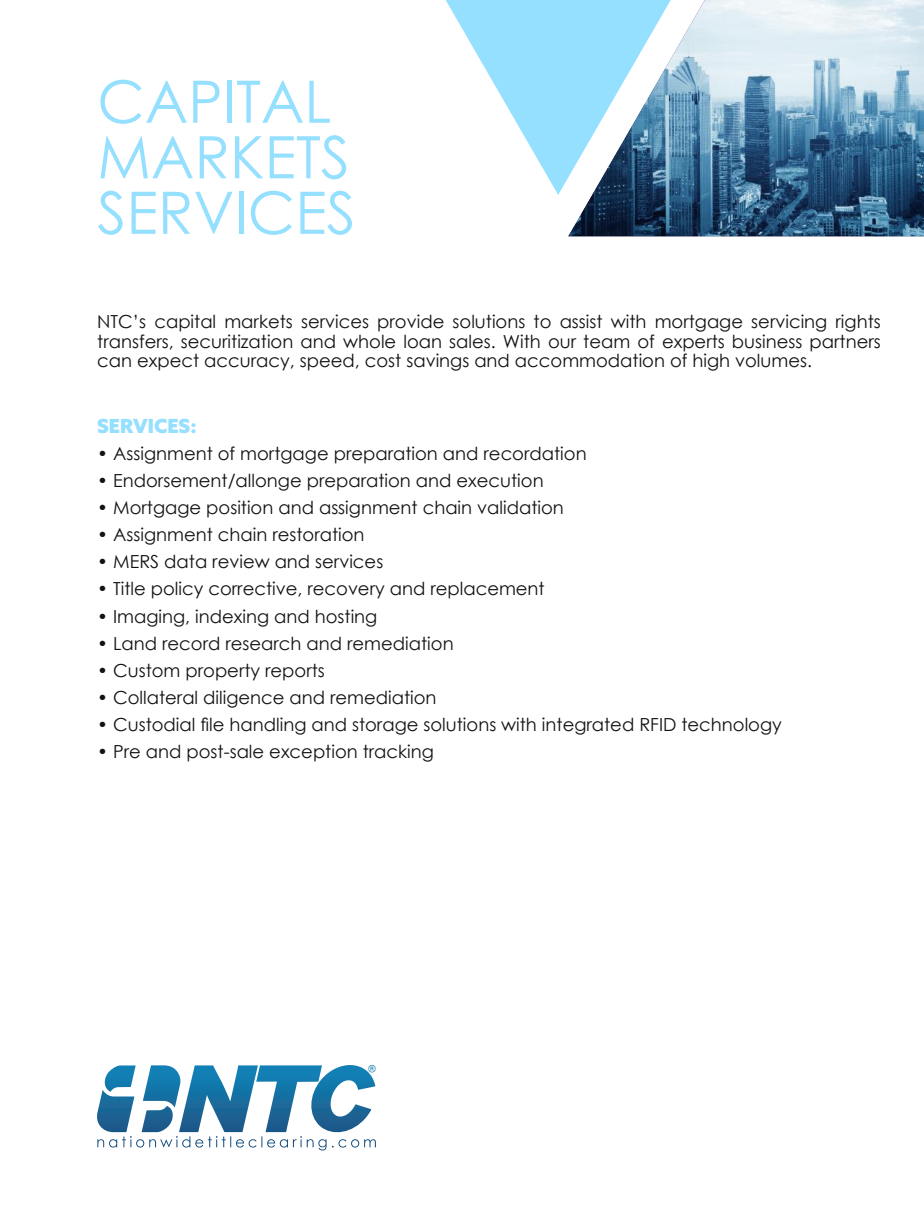
<style>
.page{position:relative;width:924px;height:1221px;background:#fff}
.page>*{position:absolute;margin:0;border:0;box-sizing:border-box;transform-origin:0 0}
.t1{font:58.5px/55.5px "Century Gothic";color:#95dfff}
.t2{font:900 19.5px "Azo Sans";color:#95dfff}
.t3{font:18px/19.5px "Century Gothic";color:#111213;text-align:justify}
.t4{font:10.05px "Gill Sans";color:#147fb4}
</style>
<div class="page">
<img style="left:568px;top:0;width:355px;height:236px">
<svg style="left:445px;top:0;width:225px;height:195px"></svg>
<svg style="left:97px;top:1065px;width:278px;height:82px"></svg>
<h1 class="t1" style="left:97px;top:73px;width:260px">CAPITAL<br>MARKETS<br>SERVICES</h1>
<p class="t3" style="left:97px;top:312px;width:785px">NTC’s capital markets services provide solutions to assist with mortgage servicing rights transfers, securitization and whole loan sales. With our team of experts business partners can expect accuracy, speed, cost savings and accommodation of high volumes.</p>
<p class="t2" style="left:97px;top:413px;width:101px">SERVICES:</p>
<p class="t3" style="left:97px;top:444px;width:491px">• Assignment of mortgage preparation and recordation</p>
<p class="t3" style="left:97px;top:471px;width:448px">• Endorsement/allonge preparation and execution</p>
<p class="t3" style="left:97px;top:498px;width:468px">• Mortgage position and assignment chain validation</p>
<p class="t3" style="left:97px;top:525px;width:269px">• Assignment chain restoration</p>
<p class="t3" style="left:97px;top:552px;width:287px">• MERS data review and services</p>
<p class="t3" style="left:97px;top:579px;width:449px">• Title policy corrective, recovery and replacement</p>
<p class="t3" style="left:97px;top:606px;width:281px">• Imaging, indexing and hosting</p>
<p class="t3" style="left:97px;top:633px;width:358px">• Land record research and remediation</p>
<p class="t3" style="left:97px;top:660px;width:229px">• Custom property reports</p>
<p class="t3" style="left:97px;top:687px;width:341px">• Collateral diligence and remediation</p>
<p class="t3" style="left:97px;top:714px;width:686px">• Custodial file handling and storage solutions with integrated RFID technology</p>
<p class="t3" style="left:97px;top:741px;width:338px">• Pre and post-sale exception tracking</p>
<p class="t4" style="left:368px;top:1063px;width:9px">®</p>
</div>
